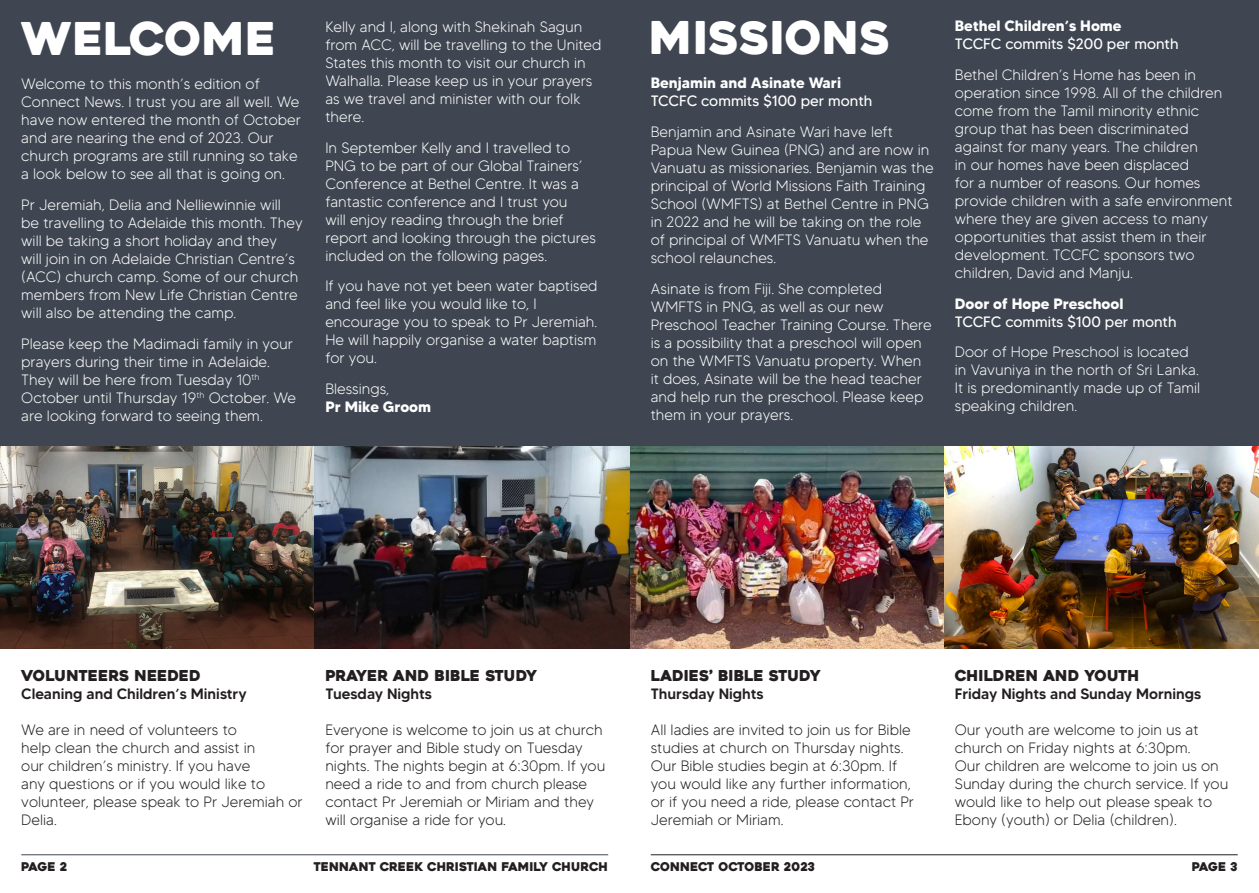
<style>
.page{position:relative;width:1259px;height:893px;background:#fff}
.page>*{position:absolute;margin:0;border:0;box-sizing:border-box;transform-origin:0 0}
.Calendar_Day_Names{font:45px "Heavitas";color:#fff}
.Calendar_Day_Names-2{font:300 15px/18px "MADETOMMY";color:#fff}
.Calendar_Day_Names-3{font:300 15px/18px "MADETOMMY";color:#231f20}
.Calendar_Day_Names-4{font:15px/18px "MADETOMMY";color:#fff}
.Calendar_Day_Names-5{font:500 15px "MADETOMMY";color:#231f20}
.Calendar_Day_Names-6{font:15px "Heavitas";color:#231f20}
.Calendar_Day_Names-7{font:700 15px/18px "MADETOMMY";color:#fff}
.t1{font:12px "Heavitas";color:#231f20}
.s1{font-weight:300}
.s2{font-weight:700}
</style>
<div class="page">
<hr style="left:21px;top:854px;width:587px;height:1px;background:#404651">
<hr style="left:651px;top:854px;width:586px;height:1px;background:#231f20">
<div style="left:0;top:0;width:1259px;height:446px;background:#404651"></div>
<img style="left:0;top:446px;width:1259px;height:202px">
<p class="Calendar_Day_Names" style="left:21px;top:11px;width:256px">WELCOME</p>
<p class="Calendar_Day_Names-2" style="left:21px;top:75px;width:281px">Welcome to this month’s edition of Connect News. I trust you are all well. We have now entered the month of October and are nearing the end of 2023. Our church programs are still running so take a look below to see all that is going on.</p>
<p class="Calendar_Day_Names-2" style="left:21px;top:196px;width:283px">Pr Jeremiah, Delia and Nelliewinnie will<br>be travelling to Adelaide this month. They will be taking a short holiday and they<br>will join in on Adelaide Christian Centre’s (ACC) church camp. Some of our church members from New Life Christian Centre will also be attending the camp.</p>
<p class="Calendar_Day_Names-2" style="left:21px;top:334px;width:276px">Please keep the Madimadi family in your prayers during their time in Adelaide.<br>They will be here from Tuesday 10<sup>th </sup>October until Thursday 19<sup>th</sup> October. We are looking forward to seeing them.</p>
<p class="Calendar_Day_Names-2" style="left:325px;top:17px;width:278px">Kelly and I, along with Shekinah Sagun from ACC, will be travelling to the United States this month to visit our church in Walhalla. Please keep us in your prayers as we travel and minister with our folk there.</p>
<p class="Calendar_Day_Names-2" style="left:325px;top:138px;width:272px">In September Kelly and I travelled to PNG to be part of our Global Trainers’ Conference at Bethel Centre. It was a fantastic conference and I trust you<br>will enjoy reading through the brief report and looking through the pictures included on the following pages.</p>
<p class="Calendar_Day_Names-2" style="left:325px;top:277px;width:274px">If you have not yet been water baptised and feel like you would like to, I encourage you to speak to Pr Jeremiah.<br>He will happily organise a water baptism for you.</p>
<p class="Calendar_Day_Names-7" style="left:325px;top:380px;width:107px"><span class="s1">Blessings,<br></span>Pr Mike Groom</p>
<p class="Calendar_Day_Names" style="left:649px;top:10px;width:243px">MISSIONS</p>
<p class="Calendar_Day_Names-4" style="left:651px;top:74px;width:223px"><span class="s2">Benjamin and Asinate Wari<br></span>TCCFC commits $100 per month</p>
<p class="Calendar_Day_Names-2" style="left:651px;top:123px;width:284px">Benjamin and Asinate Wari have left Papua New Guinea (PNG) and are now in Vanuatu as missionaries. Benjamin was the principal of World Missions Faith Training School (WMFTS) at Bethel Centre in PNG in 2022 and he will be taking on the role of principal of WMFTS Vanuatu when the school relaunches.</p>
<p class="Calendar_Day_Names-2" style="left:651px;top:280px;width:283px">Asinate is from Fiji. She completed WMFTS in PNG, as well as our new Preschool Teacher Training Course. There is a possibility that a preschool will open on the WMFTS Vanuatu property. When it does, Asinate will be the head teacher and help run the preschool. Please keep them in your prayers.</p>
<p class="Calendar_Day_Names-4" style="left:955px;top:17px;width:225px"><span class="s2">Bethel Children’s Home<br></span>TCCFC commits $200 per month</p>
<p class="Calendar_Day_Names-2" style="left:955px;top:65px;width:279px">Bethel Children’s Home has been in operation since 1998. All of the children come from the Tamil minority ethnic group that has been discriminated against for many years. The children<br>in our homes have been displaced<br>for a number of reasons. Our homes provide children with a safe environment where they are given access to many opportunities that assist them in their development. TCCFC sponsors two children, David and Manju.</p>
<p class="Calendar_Day_Names-4" style="left:955px;top:294px;width:223px"><span class="s2">Door of Hope Preschool<br></span>TCCFC commits $100 per month</p>
<p class="Calendar_Day_Names-2" style="left:955px;top:343px;width:247px">Door of Hope Preschool is located in Vavuniya in the north of Sri Lanka.<br>It is predominantly made up of Tamil speaking children.</p>
<p class="Calendar_Day_Names-6" style="left:21px;top:666px;width:181px">VOLUNTEERS NEEDED</p>
<p class="Calendar_Day_Names-5" style="left:21px;top:684px;width:227px">Cleaning and Children’s Ministry</p>
<p class="Calendar_Day_Names-3" style="left:21px;top:721px;width:283px">We are in need of volunteers to<br>help clean the church and assist in<br>our children’s ministry. If you have<br>any questions or if you would like to volunteer, please speak to Pr Jeremiah or<br>Delia.</p>
<p class="Calendar_Day_Names-6" style="left:325px;top:666px;width:213px">PRAYER AND BIBLE STUDY</p>
<p class="Calendar_Day_Names-5" style="left:325px;top:684px;width:108px">Tuesday Nights</p>
<p class="Calendar_Day_Names-3" style="left:325px;top:721px;width:281px">Everyone is welcome to join us at church for prayer and Bible study on Tuesday nights. The nights begin at 6:30pm. If you need a ride to and from church please contact Pr Jeremiah or Miriam and they will organise a ride for you.</p>
<p class="Calendar_Day_Names-6" style="left:651px;top:666px;width:171px">LADIES’ BIBLE STUDY</p>
<p class="Calendar_Day_Names-5" style="left:651px;top:684px;width:114px">Thursday Nights</p>
<p class="Calendar_Day_Names-3" style="left:651px;top:721px;width:265px">All ladies are invited to join us for Bible studies at church on Thursday nights.<br>Our Bible studies begin at 6:30pm. If you would like any further information, or if you need a ride, please contact Pr Jeremiah or Miriam.</p>
<p class="Calendar_Day_Names-6" style="left:955px;top:666px;width:186px">CHILDREN AND YOUTH</p>
<p class="Calendar_Day_Names-5" style="left:955px;top:684px;width:248px">Friday Nights and Sunday Mornings</p>
<p class="Calendar_Day_Names-3" style="left:955px;top:721px;width:275px">Our youth are welcome to join us at church on Friday nights at 6:30pm.<br>Our children are welcome to join us on Sunday during the church service. If you would like to help out please speak to Ebony (youth) or Delia (children).</p>
<p class="t1" style="left:21px;top:859px;width:48px">PAGE 2</p>
<p class="t1" style="left:313px;top:859px;width:296px">TENNANT CREEK CHRISTIAN FAMILY CHURCH</p>
<p class="t1" style="left:651px;top:859px;width:166px">CONNECT OCTOBER 2023</p>
<p class="t1" style="left:1191px;top:859px;width:47px">PAGE 3</p>
</div>
